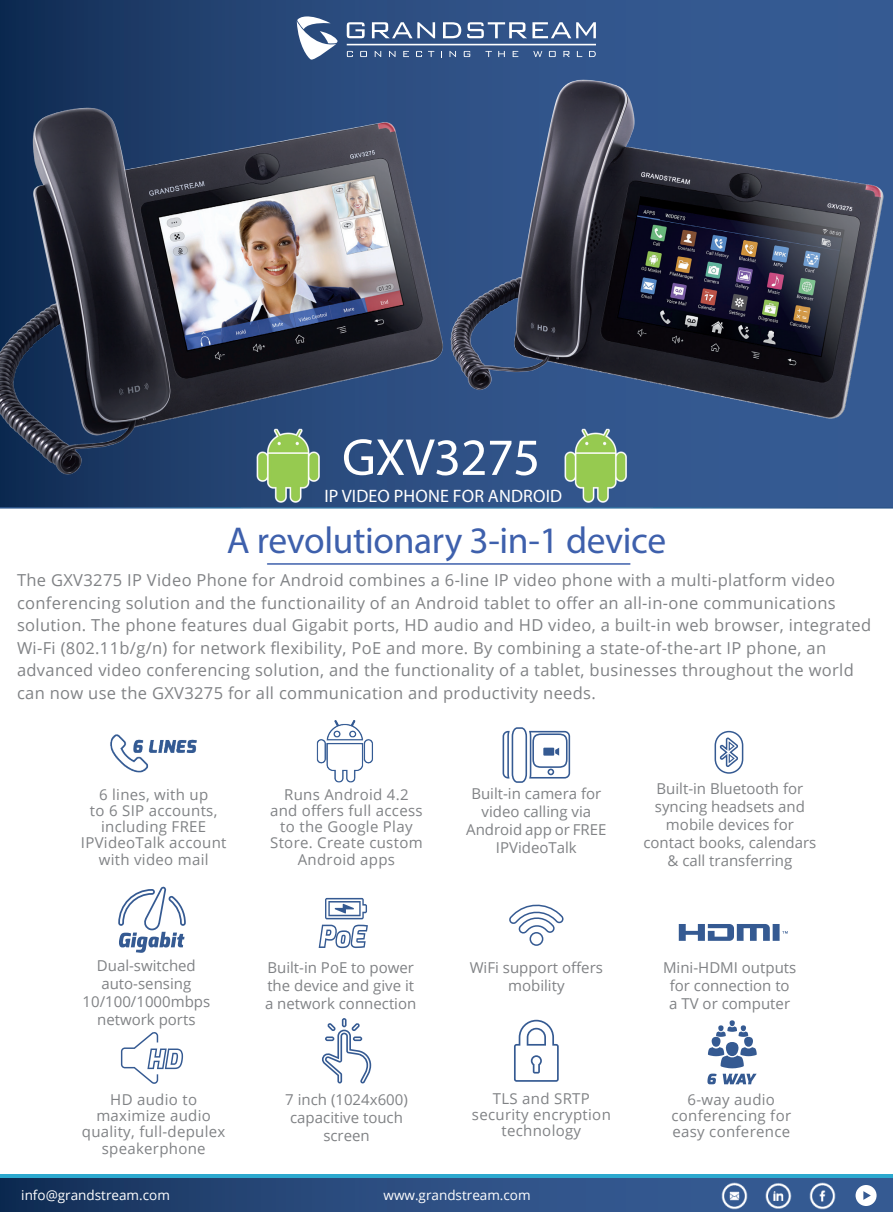
<style>
.page{position:relative;width:893px;height:1212px;background:#fff}
.page>*{position:absolute;margin:0;border:0;box-sizing:border-box;transform-origin:0 0}
.t1{font:52.5px "Myriad Pro";letter-spacing:-.01em;color:#fff}
.t2{font:37.5px "Myriad Pro";letter-spacing:-.01em;color:#3e60ac}
.t3{font:18px "Myriad Pro";letter-spacing:.01em;color:#fff}
.t4{font:16.5px/22.5px "Open Sans";letter-spacing:.02em;color:#808285}
.t5{font:15px/18px "Open Sans";color:#808285;text-align:center}
.t6{font:15px/16.2px "Open Sans";letter-spacing:.02em;color:#808285;text-align:center}
.t7{font:13.5px "Open Sans";color:#fff}
</style>
<div class="page">
<svg style="left:0;top:0;width:893px;height:509px;background:#2c4f82"></svg>
<div style="left:0;top:1177px;width:893px;height:35px;background:linear-gradient(to right,#18345e,#3d639f)"></div>
<hr style="left:268px;top:563px;width:362px;height:2px;background:#3e60ac">
<hr style="left:0;top:1174px;width:893px;height:4px;background:#2ca9cf">
<svg style="left:714px;top:730px;width:30px;height:44px"></svg>
<svg style="left:509px;top:904px;width:55px;height:42px"></svg>
<img style="left:765px;top:1183px;width:27px;height:25px">
<img style="left:810px;top:1183px;width:26px;height:26px">
<img style="left:721px;top:1183px;width:26px;height:26px">
<div style="left:855px;top:1185px;width:22px;height:21px;background:#fff;border-radius:50%"></div>
<svg style="left:863px;top:1191px;width:8px;height:9px"></svg>
<svg style="left:297px;top:16px;width:41px;height:45px"></svg>
<svg style="left:347px;top:22px;width:18px;height:16px"></svg>
<svg style="left:372px;top:22px;width:63px;height:16px"></svg>
<svg style="left:443px;top:22px;width:18px;height:16px"></svg>
<svg style="left:467px;top:22px;width:129px;height:16px"></svg>
<svg style="left:347px;top:51px;width:6px;height:6px"></svg>
<svg style="left:360px;top:51px;width:7px;height:6px"></svg>
<svg style="left:375px;top:51px;width:6px;height:6px"></svg>
<svg style="left:389px;top:51px;width:6px;height:6px"></svg>
<svg style="left:403px;top:51px;width:6px;height:6px"></svg>
<svg style="left:416px;top:51px;width:6px;height:6px"></svg>
<svg style="left:428px;top:51px;width:6px;height:6px"></svg>
<svg style="left:449px;top:51px;width:7px;height:6px"></svg>
<svg style="left:464px;top:51px;width:6px;height:6px"></svg>
<svg style="left:485px;top:51px;width:7px;height:6px"></svg>
<svg style="left:498px;top:51px;width:7px;height:6px"></svg>
<svg style="left:513px;top:51px;width:5px;height:6px"></svg>
<svg style="left:589px;top:51px;width:7px;height:6px"></svg>
<svg style="left:549px;top:51px;width:7px;height:6px"></svg>
<svg style="left:563px;top:51px;width:7px;height:6px"></svg>
<svg style="left:577px;top:51px;width:5px;height:6px"></svg>
<svg style="left:533px;top:51px;width:9px;height:6px"></svg>
<hr style="left:347px;top:44px;width:249px;height:1px;background:#fff">
<img style="left:110px;top:734px;width:87px;height:39px">
<img style="left:316px;top:720px;width:57px;height:63px">
<svg style="left:503px;top:727px;width:67px;height:56px"></svg>
<svg style="left:119px;top:886px;width:67px;height:67px"></svg>
<svg style="left:325px;top:898px;width:42px;height:21px"></svg>
<svg style="left:319px;top:925px;width:49px;height:23px"></svg>
<svg style="left:679px;top:924px;width:109px;height:17px"></svg>
<svg style="left:121px;top:1032px;width:62px;height:52px"></svg>
<svg style="left:322px;top:1018px;width:49px;height:65px"></svg>
<svg style="left:514px;top:1020px;width:45px;height:62px"></svg>
<svg style="left:707px;top:1020px;width:50px;height:64px"></svg>
<img style="left:252px;top:498px;width:74px;height:4px">
<img style="left:559px;top:428px;width:74px;height:74px">
<img style="left:0;top:78px;width:534px;height:420px">
<img style="left:390px;top:61px;width:503px;height:361px">
<h1 class="t1" style="left:342px;top:425px;width:200px">GXV3275</h1>
<p class="t3" style="left:324px;top:485px;width:239px">IP VIDEO PHONE FOR ANDROID</p>
<h2 class="t2" style="left:227px;top:518px;width:441px">A revolutionary 3-in-1 device</h2>
<p class="t4" style="left:17px;top:569px;width:856px">The GXV3275 IP Video Phone for Android combines a 6-line IP video phone with a multi-platform video conferencing solution and the functionaility of an Android tablet to offer an all-in-one communications solution. The phone features dual Gigabit ports, HD audio and HD video, a built-in web browser, integrated Wi-Fi (802.11b/g/n) for network flexibility, PoE and more. By combining a state-of-the-art IP phone, an advanced video conferencing solution, and the functionality of a tablet, businesses throughout the world can now use the GXV3275 for all communication and productivity needs.</p>
<p class="t6" style="left:81px;top:786px;width:147px">6 lines, with up<br>to 6 SIP accounts, including FREE<br>IPVideoTalk account with video mail</p>
<p class="t6" style="left:270px;top:786px;width:154px">Runs Android 4.2 and offers full access to the Google Play<br>Store. Create custom<br>Android apps</p>
<p class="t5" style="left:466px;top:785px;width:142px">Built-in camera for video calling via<br>Android app or FREE<br>IPVideoTalk</p>
<p class="t5" style="left:643px;top:779px;width:175px">Built-in Bluetooth for syncing headsets and mobile devices for contact books, calendars &amp; call transferring</p>
<p class="t5" style="left:82px;top:956px;width:129px">Dual-switched auto-sensing<br>10/100/1000mbps network ports</p>
<p class="t5" style="left:663px;top:958px;width:135px">Mini-HDMI outputs for connection to<br>a TV or computer</p>
<p class="t5" style="left:265px;top:958px;width:153px;text-align:left">Built-in PoE to power the device and give it a network connection</p>
<p class="t5" style="left:470px;top:958px;width:135px">WiFi support offers mobility</p>
<p class="t6" style="left:82px;top:1091px;width:145px">HD audio to maximize audio quality, full-depulex speakerphone</p>
<p class="t6" style="left:472px;top:1090px;width:140px">TLS and SRTP security encryption technology</p>
<p class="t5" style="left:285px;top:1090px;width:124px">7 inch (1024x600) capacitive touch screen</p>
<p class="t6" style="left:671px;top:1091px;width:121px">6-way audio conferencing for easy conference</p>
<p class="t7" style="left:21px;top:1185px;width:150px">info@grandstream.com</p>
<p class="t7" style="left:384px;top:1185px;width:149px">www.grandstream.com</p>
</div>
